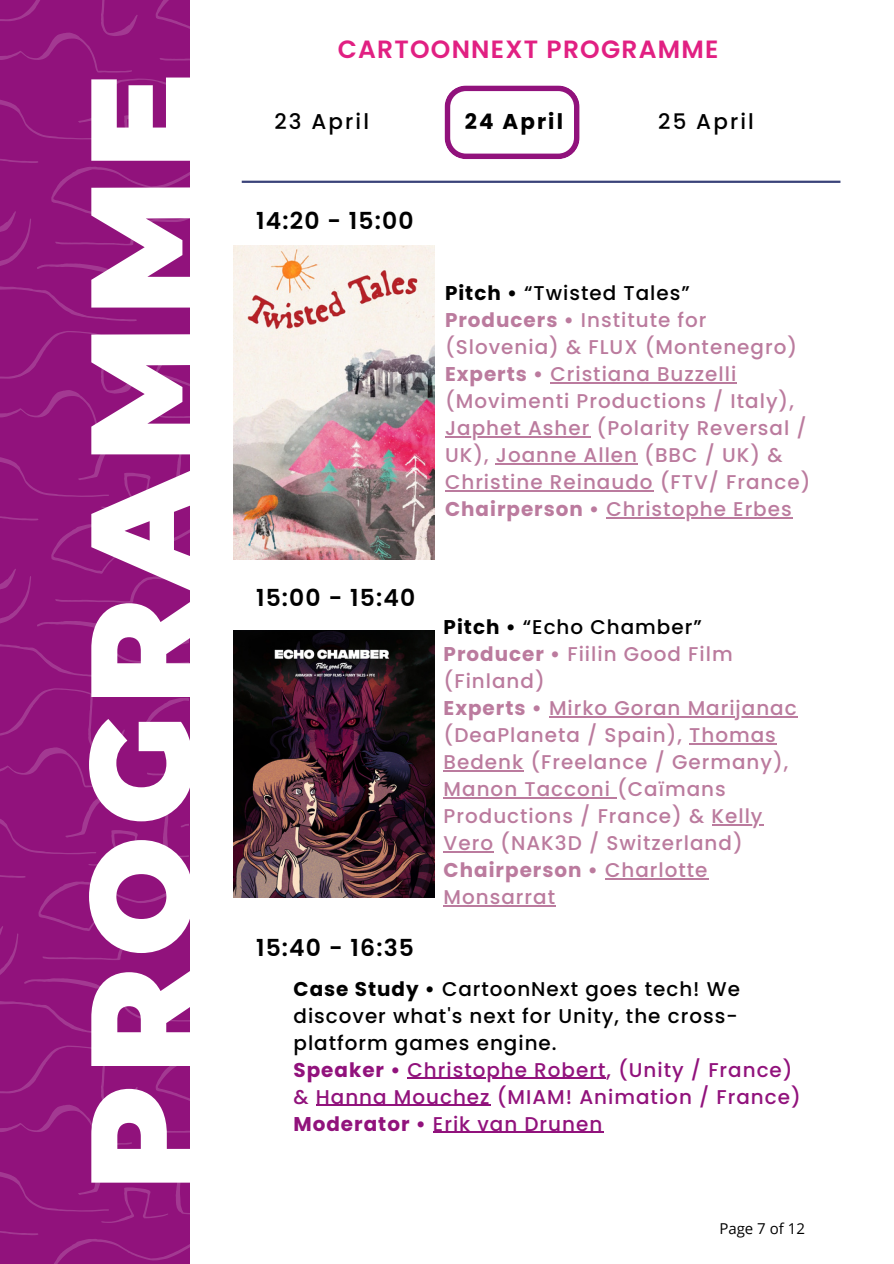
<style>
.page{position:relative;width:894px;height:1264px;background:#fff}
.page>*{position:absolute;margin:0;border:0;box-sizing:border-box;transform-origin:0 0}
.t1{font:900 142.95px "Montserrat";letter-spacing:.075em;color:#fff}
.t2{font:600 24.9px "Poppins";letter-spacing:.05em;color:#e12082}
.t3{font:600 23.4px "Poppins";letter-spacing:.05em;color:#000}
.t4{font:500 21.45px "Poppins";letter-spacing:.1em;color:#000}
.t5{font:700 21.45px "Poppins";letter-spacing:.1em;color:#000}
.t6{font:500 19.95px/27px "Poppins";letter-spacing:.05em;color:#bb7b9e}
.t7{font:500 19.95px/27px "Poppins";letter-spacing:.05em;color:#000}
.t8{font:500 19.95px/27px "Poppins";letter-spacing:.05em;color:#91127c}
.t9{font:15px "Open Sans";color:#000}
.s1{font-weight:700;color:#000}
.s2{color:#000}
.s3{font-weight:700}
.s4{font-weight:700;color:#91127c}
.s5{color:#91127c}
</style>
<div class="page">
<div style="left:0;top:0;width:190px;height:1263px;background:#91127c"></div>
<svg style="left:0;top:0;width:190px;height:321px"></svg>
<svg style="left:0;top:331px;width:190px;height:347px"></svg>
<svg style="left:0;top:688px;width:190px;height:347px"></svg>
<svg style="left:0;top:1045px;width:190px;height:218px"></svg>
<svg style="left:444px;top:85px;width:135px;height:74px"></svg>
<hr style="left:242px;top:181px;width:598px;height:2px;background:#3a4379">
<img style="left:233px;top:245px;width:201px;height:314px">
<img style="left:233px;top:630px;width:201px;height:267px">
<hr style="left:550px;top:382px;width:187px;height:1px;background:#bb7b9e">
<hr style="left:445px;top:436px;width:145px;height:1px;background:#bb7b9e">
<hr style="left:495px;top:463px;width:143px;height:1px;background:#bb7b9e">
<hr style="left:445px;top:490px;width:208px;height:1px;background:#bb7b9e">
<hr style="left:606px;top:517px;width:186px;height:1px;background:#bb7b9e">
<hr style="left:549px;top:716px;width:248px;height:1px;background:#bb7b9e">
<hr style="left:689px;top:743px;width:87px;height:1px;background:#bb7b9e">
<hr style="left:443px;top:770px;width:81px;height:1px;background:#bb7b9e">
<hr style="left:443px;top:797px;width:174px;height:1px;background:#bb7b9e">
<hr style="left:711px;top:824px;width:52px;height:1px;background:#bb7b9e">
<hr style="left:443px;top:851px;width:51px;height:1px;background:#bb7b9e">
<hr style="left:605px;top:878px;width:103px;height:1px;background:#bb7b9e">
<hr style="left:443px;top:905px;width:113px;height:1px;background:#bb7b9e">
<hr style="left:407px;top:1077px;width:199px;height:1px;background:#91127c">
<hr style="left:316px;top:1104px;width:174px;height:1px;background:#91127c">
<hr style="left:433px;top:1131px;width:170px;height:1px;background:#91127c">
<p class="t1" style="left:53px;top:1190px;width:1119px;rotate:-90deg">PROGRAMME</p>
<p class="t2" style="left:337px;top:31px;width:382px">CARTOONNEXT PROGRAMME</p>
<p class="t4" style="left:274px;top:107px;width:96px">23 April</p>
<h3 class="t5" style="left:464px;top:107px;width:100px">24 April</h3>
<p class="t4" style="left:658px;top:107px;width:97px">25 April</p>
<p class="t3" style="left:256px;top:204px;width:159px">14:20 - 15:00</p>
<p class="t3" style="left:256px;top:581px;width:161px">15:00 - 15:40</p>
<h1 class="t6" style="left:445px;top:279px;width:353px"><span class="s1">Pitch •</span> <span class="s2">“Twisted Tales”<br></span><span class="s3">Producers •</span> Institute for (Slovenia) &amp; FLUX (Montenegro)<br><span class="s3">Experts •</span> Cristiana Buzzelli (Movimenti Productions / Italy),</h1>
<p class="t6" style="left:445px;top:414px;width:367px">Japhet Asher (Polarity Reversal /<br>UK), Joanne Allen (BBC / UK) &amp;<br>Christine Reinaudo (FTV/ France)<br><span class="s3">Chairperson •</span> Christophe Erbes</p>
<p class="t6" style="left:443px;top:613px;width:354px"><span class="s1">Pitch •</span> <span class="s2">“Echo Chamber”<br></span><span class="s3">Producer •</span> Fiilin Good Film (Finland)<br><span class="s3">Experts •</span> Mirko Goran Marijanac</p>
<p class="t6" style="left:443px;top:721px;width:346px">(DeaPlaneta / Spain), Thomas<br>Bedenk (Freelance / Germany),<br>Manon Tacconi (Caïmans<br>Productions / France) &amp; Kelly</p>
<p class="t6" style="left:443px;top:829px;width:300px">Vero (NAK3D / Switzerland)<br><span class="s3">Chairperson •</span> Charlotte<br>Monsarrat</p>
<p class="t3" style="left:256px;top:931px;width:159px">15:40 - 16:35</p>
<p class="t7" style="left:293px;top:975px;width:500px"><span class="s3">Case Study •</span> CartoonNext goes tech! We discover what's next for Unity, the cross&shy;platform games engine.<br><span class="s4">Speaker •</span> <span class="s5">Christophe Robert, (Unity / France)</span></p>
<p class="t8" style="left:293px;top:1083px;width:508px">&amp; Hanna Mouchez (MIAM! Animation / France)<br><span class="s3">Moderator •</span> Erik van Drunen</p>
<p class="t9" style="left:719px;top:1217px;width:87px">Page 7 of 12</p>
</div>
